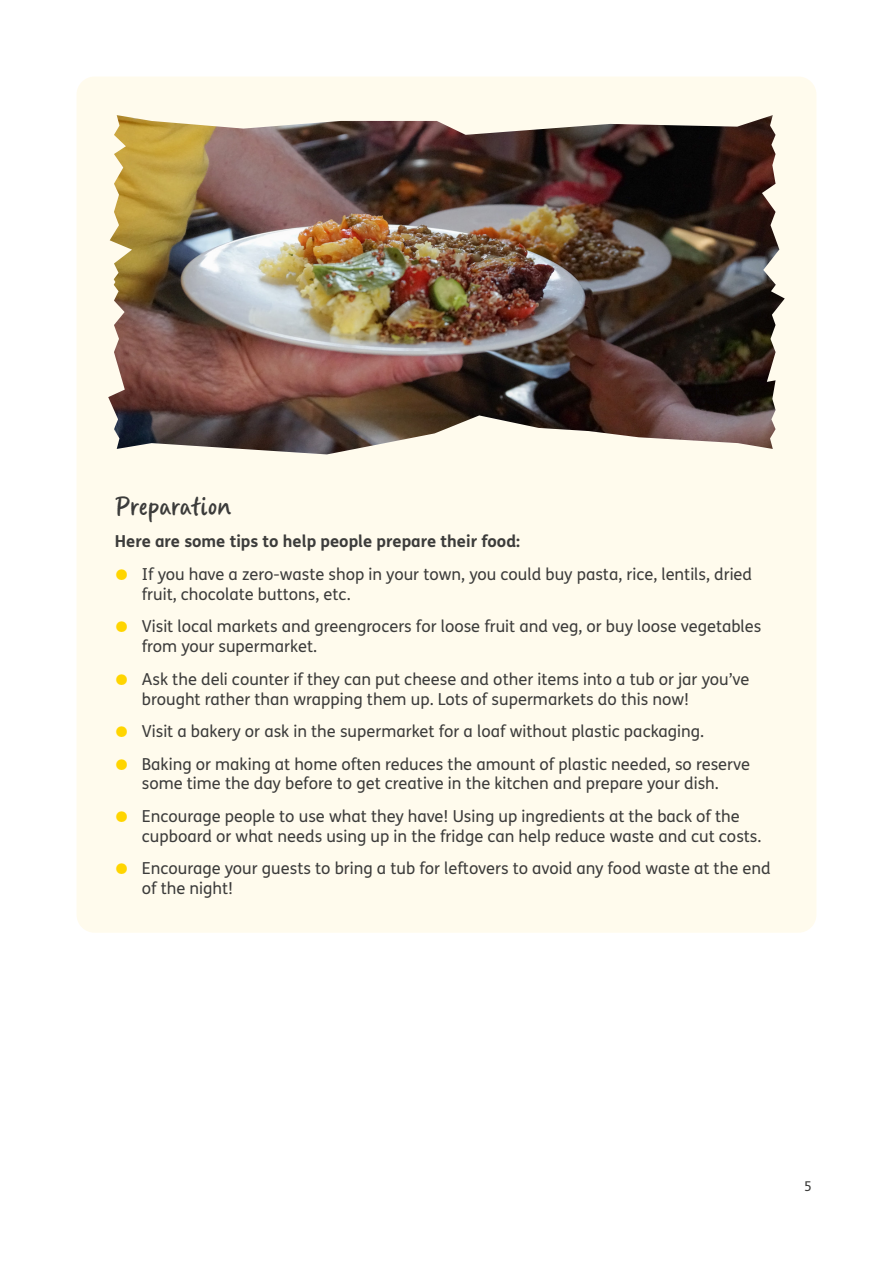
<style>
.page{position:relative;width:893px;height:1263px;background:#fff}
.page>*{position:absolute;margin:0;border:0;box-sizing:border-box;transform-origin:0 0}
.t1{font:30px "Gander";color:#3c3c3b}
.t2{font:16.5px/19.8px "FS Me";color:#3c3c3b}
.t3{font:700 16.5px "FS Me";color:#3c3c3b}
.t4{font:13.5px "FS Me";color:#3c3c3b}
.s1{font-weight:700;font-size:38.85px;color:#ffd500}
</style>
<div class="page">
<div style="left:77px;top:77px;width:739px;height:856px;background:#fffbed;border-radius:18px"></div>
<img style="left:108px;top:115px;width:677px;height:339px">
<h1 class="t1" style="left:115px;top:490px;width:118px">Preparation</h1>
<p class="t3" style="left:115px;top:529px;width:407px">Here are some tips to help people prepare their food:</p>
<p class="t2" style="left:142px;top:564px;width:612px;text-indent:-27px"><span class="s1">•</span> If you have a zero-waste shop in your town, you could buy pasta, rice, lentils, dried fruit, chocolate buttons, etc.</p>
<p class="t2" style="left:142px;top:616px;width:621px;text-indent:-27px"><span class="s1">•</span> Visit local markets and greengrocers for loose fruit and veg, or buy loose vegetables from your supermarket.</p>
<p class="t2" style="left:142px;top:669px;width:609px;text-indent:-27px"><span class="s1">•</span> Ask the deli counter if they can put cheese and other items into a tub or jar you’ve brought rather than wrapping them up. Lots of supermarkets do this now!</p>
<p class="t2" style="left:115px;top:721px;width:591px"><span class="s1">•</span> Visit a bakery or ask in the supermarket for a loaf without plastic packaging.</p>
<p class="t2" style="left:115px;top:754px;width:637px;text-align:center"><span class="s1">•</span> Baking or making at home often reduces the amount of plastic needed, so reserve some time the day before to get creative in the kitchen and prepare your dish.</p>
<p class="t2" style="left:142px;top:806px;width:621px;text-indent:-27px"><span class="s1">•</span> Encourage people to use what they have! Using up ingredients at the back of the cupboard or what needs using up in the fridge can help reduce waste and cut costs.</p>
<p class="t2" style="left:142px;top:858px;width:630px;text-indent:-27px"><span class="s1">•</span> Encourage your guests to bring a tub for leftovers to avoid any food waste at the end of the night!</p>
<p class="t4" style="left:804px;top:1177px;width:9px">5</p>
</div>
